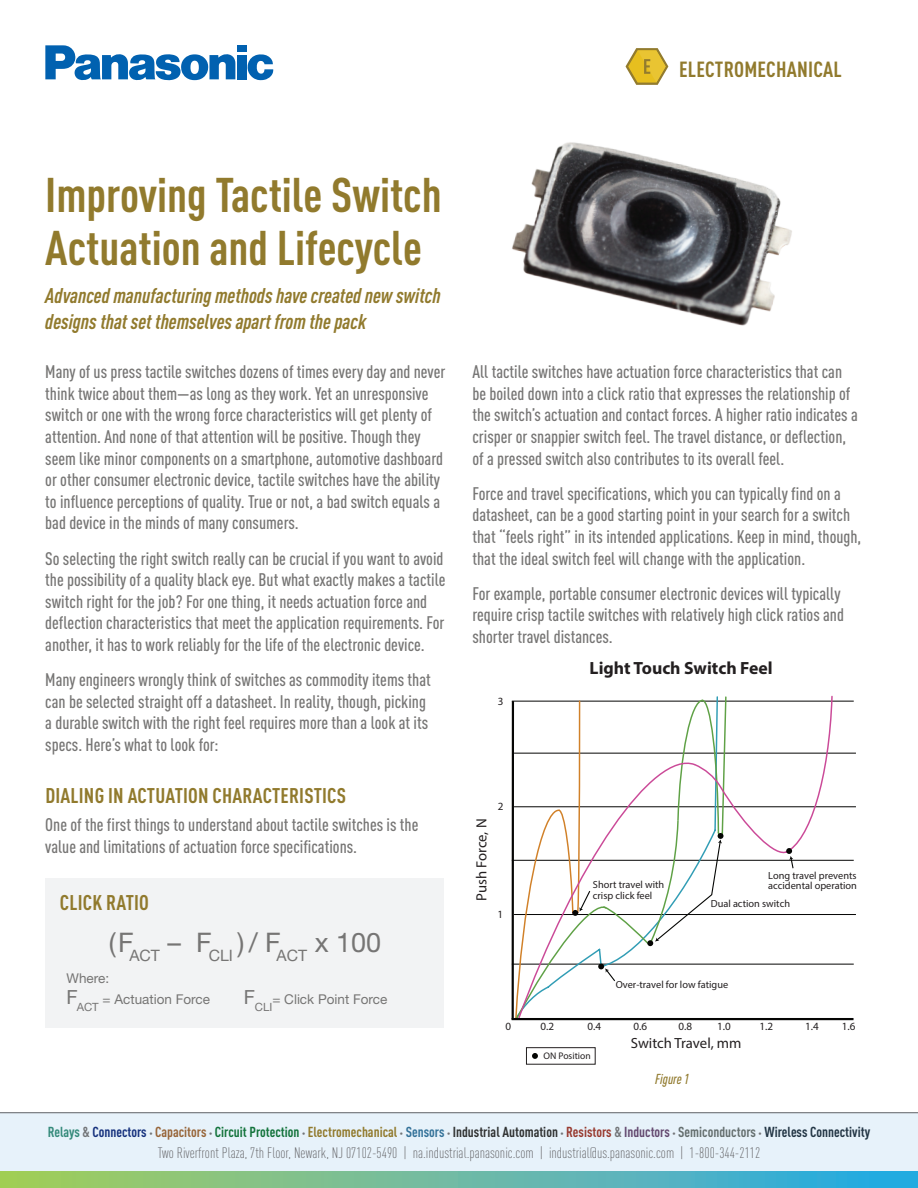
<style>
.page{position:relative;width:918px;height:1188px;background:#fff}
.page>*{position:absolute;margin:0;border:0;box-sizing:border-box;transform-origin:0 0}
.t1{font:700 condensed 48px/52.5px "DINOT";color:#917a2d}
.t2{font:27px "Helvetica Neue";color:#767574}
.t3{font:700 condensed 21.6px "DINOT";letter-spacing:.01em;color:#917a2d}
.t4{font:italic 700 condensed 21px/25.2px "DINOT";color:#917a2d}
.t5{font:700 condensed 21px "DINOT";letter-spacing:.01em;color:#917a2d}
.t6{font:500 condensed 18px/21.6px "DINOT";color:#767574}
.t7{font:700 17.7px "Myriad Pro";color:#231f20}
.t8{font:300 condensed 15px "DINOT";color:#636366}
.t9{font:14.7px "Myriad Pro";color:#231f20}
.t10{font:700 condensed 14.4px "DINOT";color:#303232}
.t11{font:italic 500 condensed 14.25px "DINOT";color:#917a2d}
.t12{font:13.5px "Helvetica Neue";color:#767574}
.t13{font:11.4px "Helvetica Neue";color:#767574}
.t14{font:11.1px "Myriad Pro";color:#231f20}
.t15{font:10.35px/10.4px "Myriad Pro";color:#231f20}
.t16{font:9.6px "Myriad Pro";color:#231f20}
.s1{color:#348a7a}
.s2{color:#727477}
.s3{color:#15317d}
.s4{font-size:7.2px;color:#727477}
.s5{color:#976539}
.s6{color:#12733b}
.s7{color:#917a2d}
.s8{color:#347299}
.s9{color:#983a2f}
.s10{color:#63496f}
.s11{color:#646e6e}
.s12{color:#223544}
</style>
<div class="page">
<div style="left:0;top:1113px;width:918px;height:75px;background:#e7f2fa"></div>
<div style="left:0;top:1172px;width:918px;height:16px;background:linear-gradient(to right,#aacd5b,#2aa8e9)"></div>
<hr style="left:0;top:1112px;width:918px;height:1px;background:#636366">
<svg style="left:247px;top:54px;width:26px;height:26px"></svg>
<div style="left:237px;top:45px;width:9px;height:7px;background:#0161b0"></div>
<div style="left:237px;top:55px;width:9px;height:24px;background:#0161b0"></div>
<svg style="left:45px;top:45px;width:190px;height:35px"></svg>
<svg style="left:626px;top:48px;width:42px;height:37px"></svg>
<img style="left:512px;top:142px;width:280px;height:184px">
<div style="left:45px;top:878px;width:399px;height:150px;background:#f2f3f4"></div>
<div style="left:526px;top:1047px;width:70px;height:18px;border:1px solid #231f20"></div>
<hr style="left:512px;top:701px;width:342px;height:1px;background:#050504">
<hr style="left:514px;top:753px;width:342px;height:1px;background:#050504">
<hr style="left:514px;top:807px;width:342px;height:1px;background:#050504">
<hr style="left:512px;top:860px;width:342px;height:1px;background:#050504">
<hr style="left:514px;top:914px;width:342px;height:1px;background:#050504">
<hr style="left:512px;top:964px;width:342px;height:1px;background:#050504">
<hr style="left:512px;top:701px;width:2px;height:318px;background:#050504">
<hr style="left:512px;top:1018px;width:342px;height:2px;background:#050504">
<svg style="left:532px;top:1053px;width:6px;height:6px"></svg>
<svg style="left:514px;top:695px;width:320px;height:326px"></svg>
<p class="t3" style="left:679px;top:56px;width:164px">ELECTROMECHANICAL</p>
<h1 class="t1" style="left:45px;top:168px;width:398px">Improving Tactile Switch<br>Actuation and Lifecycle</h1>
<p class="t4" style="left:45px;top:283px;width:397px">Advanced manufacturing methods have created new switch designs that set themselves apart from the pack</p>
<p class="t6" style="left:45px;top:361px;width:402px">Many of us press tactile switches dozens of times every day and never think twice about them—as long as they work. Yet an unresponsive switch or one with the wrong force characteristics will get plenty of attention. And none of that attention will be positive. Though they seem like minor components on a smartphone, automotive dashboard or other consumer electronic device, tactile switches have the ability to influence perceptions of quality. True or not, a bad switch equals a bad device in the minds of many consumers.</p>
<p class="t6" style="left:45px;top:547px;width:402px">So selecting the right switch really can be crucial if you want to avoid the possibility of a quality black eye. But what exactly makes a tactile switch right for the job? For one thing, it needs actuation force and deflection characteristics that meet the application requirements. For another, it has to work reliably for the life of the electronic device.</p>
<p class="t6" style="left:45px;top:669px;width:387px">Many engineers wrongly think of switches as commodity items that can be selected straight off a datasheet. In reality, though, picking a durable switch with the right feel requires more than a look at its specs. Here’s what to look for:</p>
<p class="t5" style="left:45px;top:783px;width:302px">DIALING IN ACTUATION CHARACTERISTICS</p>
<p class="t6" style="left:45px;top:814px;width:375px">One of the first things to understand about tactile switches is the value and limitations of actuation force specifications.</p>
<p class="t5" style="left:60px;top:890px;width:91px">CLICK RATIO</p>
<h2 class="t2" style="left:109px;top:926px;width:274px">( F<sub>ACT</sub> – F<sub>CLI</sub> ) / F<sub>ACT</sub> x 100</h2>
<p class="t12" style="left:67px;top:970px;width:44px">Where:</p>
<p class="t13" style="left:67px;top:1000px;width:34px"><sup>F</sup>ACT</p>
<p class="t12" style="left:103px;top:991px;width:109px">= Actuation Force</p>
<p class="t13" style="left:244px;top:1000px;width:30px"><sup>F</sup>CLI</p>
<p class="t12" style="left:272px;top:991px;width:116px">= Click Point Force</p>
<p class="t6" style="left:472px;top:361px;width:387px">All tactile switches have actuation force characteristics that can be boiled down into a click ratio that expresses the relationship of the switch’s actuation and contact forces. A higher ratio indicates a crisper or snappier switch feel. The travel distance, or deflection, of a pressed switch also contributes to its overall feel.</p>
<p class="t6" style="left:472px;top:482px;width:390px">Force and travel specifications, which you can typically find on a datasheet, can be a good starting point in your search for a switch that “feels right” in its intended applications. Keep in mind, though, that the ideal switch feel will change with the application.</p>
<p class="t6" style="left:472px;top:582px;width:373px">For example, portable consumer electronic devices will typically require crisp tactile switches with relatively high click ratios and shorter travel distances.</p>
<p class="t14" style="left:498px;top:694px;width:7px">3</p>
<p class="t7" style="left:590px;top:656px;width:185px">Light Touch Switch Feel</p>
<p class="t9" style="left:472px;top:901px;width:84px;rotate:-90deg">Push Force, N</p>
<p class="t14" style="left:498px;top:799px;width:7px">2</p>
<p class="t14" style="left:498px;top:907px;width:7px">1</p>
<p class="t14" style="left:506px;top:1020px;width:7px">0</p>
<p class="t15" style="left:593px;top:879px;width:73px">Short travel with crisp click feel</p>
<p class="t15" style="left:768px;top:870px;width:90px">Long travel prevents accidental operation</p>
<p class="t15" style="left:711px;top:898px;width:81px">Dual action switch</p>
<p class="t15" style="left:616px;top:979px;width:114px">Over-travel for low fatigue</p>
<p class="t14" style="left:541px;top:1020px;width:15px">0.2</p>
<p class="t14" style="left:588px;top:1020px;width:15px">0.4</p>
<p class="t14" style="left:633px;top:1020px;width:15px">0.6</p>
<p class="t14" style="left:679px;top:1020px;width:15px">0.8</p>
<p class="t14" style="left:717px;top:1020px;width:15px">1.0</p>
<p class="t14" style="left:759px;top:1020px;width:15px">1.2</p>
<p class="t14" style="left:805px;top:1020px;width:15px">1.4</p>
<p class="t14" style="left:842px;top:1020px;width:15px">1.6</p>
<p class="t9" style="left:631px;top:1034px;width:112px">Switch Travel, mm</p>
<p class="t16" style="left:544px;top:1050px;width:49px">ON Position</p>
<p class="t11" style="left:655px;top:1071px;width:36px">Figure 1</p>
<p class="t10" style="left:48px;top:1123px;width:824px"><span class="s1">Relays</span> <span class="s2">&amp;</span> <span class="s3">Connectors</span> <span class="s4">•</span> <span class="s5">Capacitors</span> <span class="s4">•</span> <span class="s6">Circuit Protection</span> <span class="s4">•</span> <span class="s7">Electromechanical</span> <span class="s4">•</span> <span class="s8">Sensors</span> <span class="s4">•</span> Industrial Automation <span class="s4">•</span> <span class="s9">Resistors</span> <span class="s2">&amp;</span> <span class="s10">Inductors</span> <span class="s4">•</span> <span class="s11">Semiconductors</span> <span class="s4">•</span> <span class="s12">Wireless Connectivity</span></p>
<p class="t8" style="left:158px;top:1144px;width:604px">Two Riverfront Plaza, 7th Floor, Newark, NJ 07102-5490 | na.industrial.panasonic.com | industrial@us.panasonic.com | 1-800-344-2112</p>
</div>
